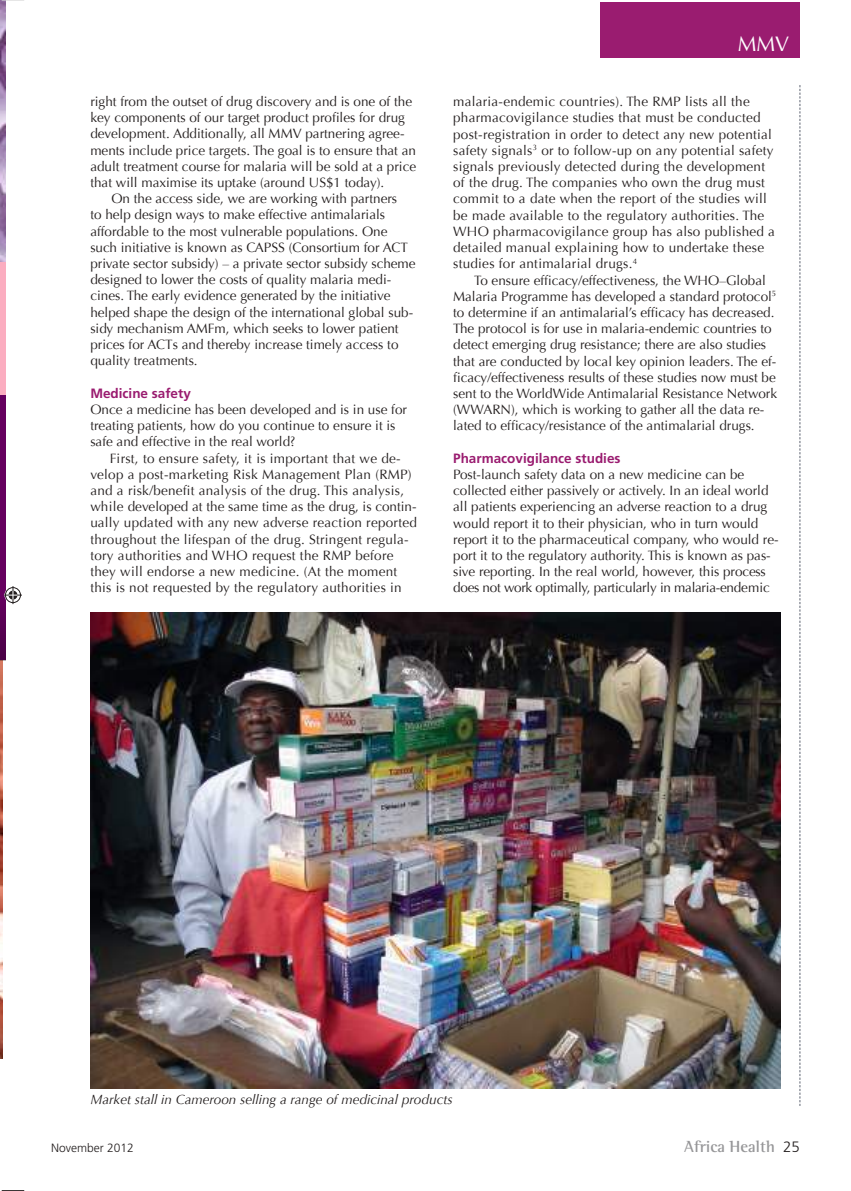
<style>
.page{position:relative;width:851px;height:1191px;background:#fff}
.page>*{position:absolute;margin:0;border:0;box-sizing:border-box;transform-origin:0 0}
.t1{font:21px "Optima";color:#fff}
.t2{font:700 16.5px "Rotis Semi Serif";color:#969698}
.t3{font:13.5px/16.2px "Optima";color:#241f1f}
.t4{font:13.5px/16.2px "Optima";letter-spacing:.02em;color:#241f1f}
.t5{font:italic 13.5px "Optima";color:#241f1f}
.t6{font:700 13.5px "Frutiger LT Std";color:#9a1c70}
.t7{font:300 12px "Frutiger LT Std";color:#241f1f}
.s1{font-family:"Frutiger LT Std";font-weight:300;font-size:15px;color:#241f1f}
</style>
<div class="page">
<svg style="left:799px;top:85px;width:1px;height:1021px"></svg>
<div style="left:600px;top:2px;width:199px;height:56px;background:#9a1c70"></div>
<img style="left:90px;top:612px;width:690px;height:476px">
<img style="left:0;top:660px;width:2px;height:355px">
<div style="left:0;top:394px;width:5px;height:266px;background:#66005f"></div>
<div style="left:0;top:262px;width:5px;height:132px;background:#fbadc0"></div>
<img style="left:0;top:1px;width:5px;height:261px">
<svg style="left:0;top:617px;width:5px;height:43px"></svg>
<svg style="left:0;top:1015px;width:2px;height:43px"></svg>
<svg style="left:0;top:0;width:24px;height:1px"></svg>
<svg style="left:1px;top:1190px;width:24px;height:1px"></svg>
<svg style="left:4px;top:586px;width:18px;height:18px"></svg>
<p class="t3" style="left:90px;top:93px;width:327px">right from the outset of drug discovery and is one of the key components of our target product profiles for drug development. Additionally, all MMV partnering agree&shy;ments include price targets. The goal is to ensure that an adult treatment course for malaria will be sold at a price that will maximise its uptake (around US$1 today).</p>
<p class="t3" style="left:90px;top:191px;width:327px;text-indent:21px">On the access side, we are working with partners<br>to help design ways to make effective antimalarials affordable to the most vulnerable populations. One such initiative is known as CAPSS (Consortium for ACT private sector subsidy) – a private sector subsidy scheme designed to lower the costs of quality malaria medi&shy;cines. The early evidence generated by the initiative helped shape the design of the international global sub&shy;sidy mechanism AMFm, which seeks to lower patient prices for ACTs and thereby increase timely access to quality treatments.</p>
<p class="t6" style="left:90px;top:385px;width:102px">Medicine safety</p>
<p class="t3" style="left:90px;top:401px;width:318px">Once a medicine has been developed and is in use for treating patients, how do you continue to ensure it is safe and effective in the real world?</p>
<p class="t4" style="left:90px;top:450px;width:328px;text-indent:20px">First, to ensure safety, it is important that we de&shy;velop a post-marketing Risk Management Plan (RMP) and a risk/benefit analysis of the drug. This analysis, while developed at the same time as the drug, is contin&shy;ually updated with any new adverse reaction reported throughout the lifespan of the drug. Stringent regula&shy;tory authorities and WHO request the RMP before they will endorse a new medicine. (At the moment this is not requested by the regulatory authorities in</p>
<h1 class="t1" style="left:737px;top:32px;width:53px">MMV</h1>
<p class="t4" style="left:453px;top:94px;width:323px">malaria-endemic countries). The RMP lists all the pharmacovigilance studies that must be conducted post-registration in order to detect any new potential safety signals<sup>3</sup> or to follow-up on any potential safety signals previously detected during the development of the drug. The companies who own the drug must commit to a date when the report of the studies will be made available to the regulatory authorities. The WHO pharmacovigilance group has also published a detailed manual explaining how to undertake these studies for antimalarial drugs.<sup>4</sup></p>
<p class="t3" style="left:453px;top:272px;width:325px;text-indent:21px">To ensure efficacy/effectiveness, the WHO–Global Malaria Programme has developed a standard protocol<sup>5 </sup>to determine if an antimalarial’s efficacy has decreased.<br>The protocol is for use in malaria-endemic countries to detect emerging drug resistance; there are also studies that are conducted by local key opinion leaders. The ef&shy;ficacy/effectiveness results of these studies now must be sent to the WorldWide Antimalarial Resistance Network (WWARN), which is working to gather all the data re&shy;lated to efficacy/resistance of the antimalarial drugs.</p>
<p class="t6" style="left:453px;top:450px;width:169px">Pharmacovigilance studies</p>
<p class="t3" style="left:453px;top:466px;width:327px">Post-launch safety data on a new medicine can be collected either passively or actively. In an ideal world all patients experiencing an adverse reaction to a drug would report it to their physician, who in turn would report it to the pharmaceutical company, who would re&shy;port it to the regulatory authority. This is known as pas&shy;sive reporting. In the real world, however, this process does not work optimally, particularly in malaria-endemic</p>
<p class="t5" style="left:90px;top:1091px;width:364px">Market stall in Cameroon selling a range of medicinal products</p>
<p class="t7" style="left:51px;top:1141px;width:84px">November 2012</p>
<p class="t2" style="left:684px;top:1137px;width:117px">Africa Health <span class="s1">25</span></p>
</div>
